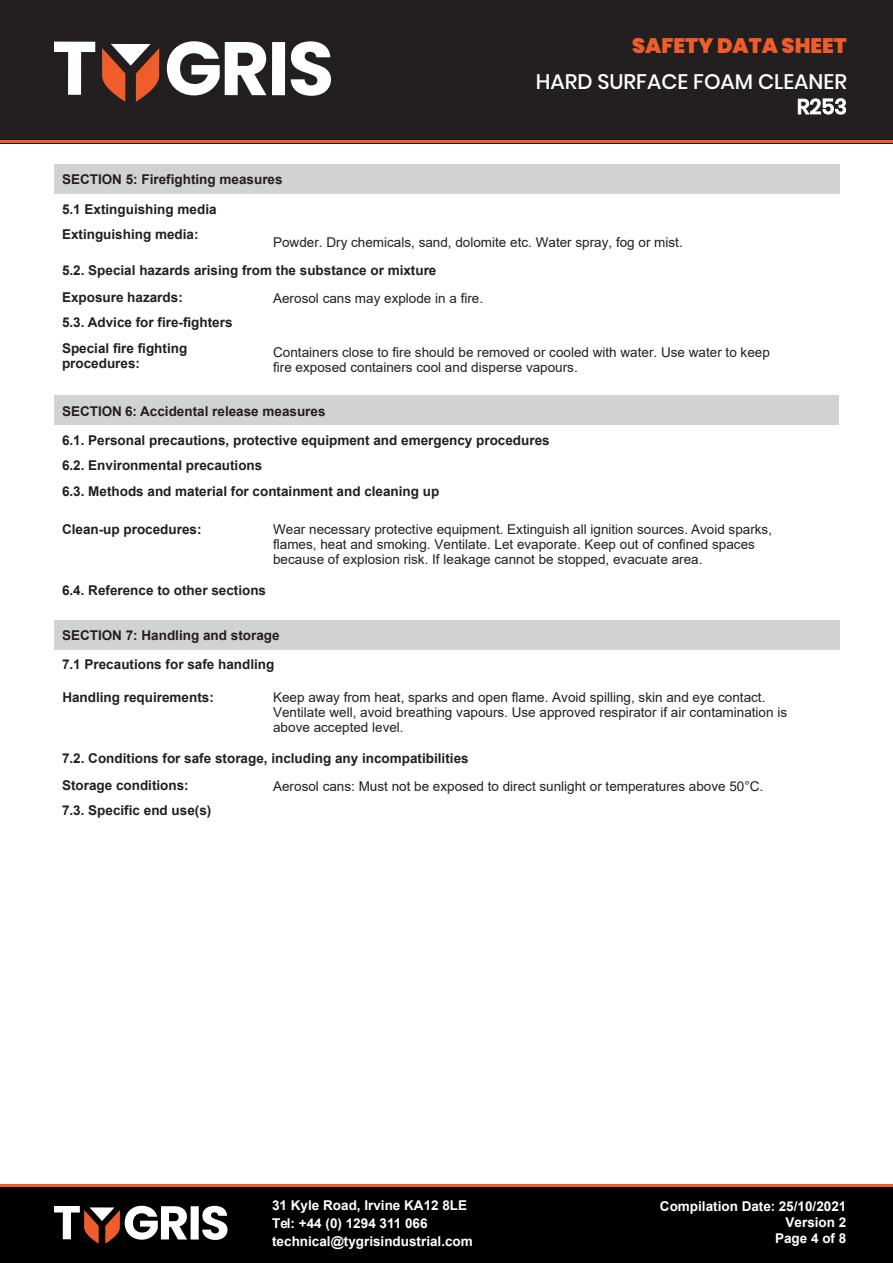
<style>
.page{position:relative;width:893px;height:1263px;background:#fff}
.page>*{position:absolute;margin:0;border:0;box-sizing:border-box;transform-origin:0 0}
.t1{font:500 21px/25.2px "Poppins";color:#fff;text-align:right}
.t2{font:900 21px "Poppins";color:#ef5d2a}
.t3{font:13.5px/14.9px "Arial";color:#231f20}
.t4{font:700 13.5px/25.2px "Arial";color:#231f20}
.t5{font:700 13.5px/18px "Arial";color:#fff}
.t6{font:700 13.5px "Arial";color:#231f20}
</style>
<div class="page">
<div style="left:54px;top:395px;width:784px;height:29px;background:#d1d2d4"></div>
<div style="left:54px;top:164px;width:784px;height:29px;background:#d1d2d4"></div>
<div style="left:0;top:1186px;width:893px;height:77px;background:#000001"></div>
<hr style="left:0;top:1184px;width:893px;height:2px;background:#ef5d2a">
<div style="left:191px;top:1206px;width:8px;height:33px;background:#fff"></div>
<svg style="left:202px;top:1206px;width:26px;height:34px"></svg>
<svg style="left:54px;top:1206px;width:133px;height:38px"></svg>
<div style="left:0;top:0;width:893px;height:143px;background:#231f20"></div>
<hr style="left:0;top:140px;width:893px;height:3px;background:#ef5d2a">
<svg style="left:54px;top:42px;width:41px;height:53px"></svg>
<svg style="left:167px;top:41px;width:100px;height:54px"></svg>
<div style="left:272px;top:42px;width:13px;height:53px;background:#fff"></div>
<svg style="left:291px;top:41px;width:40px;height:55px"></svg>
<svg style="left:102px;top:44px;width:57px;height:58px"></svg>
<div style="left:54px;top:620px;width:784px;height:29px;background:#d1d2d4"></div>
<h1 class="t2" style="left:632px;top:34px;width:216px">SAFETY DATA SHEET</h1>
<h1 class="t1" style="left:536px;top:69px;width:313px">HARD SURFACE FOAM CLEANER<br>R253</h1>
<p class="t6" style="left:62px;top:170px;width:222px">SECTION 5: Firefighting measures</p>
<p class="t4" style="left:62px;top:197px;width:156px">5.1 Extinguishing media<br>Extinguishing media:</p>
<p class="t3" style="left:273px;top:235px;width:411px">Powder. Dry chemicals, sand, dolomite etc. Water spray, fog or mist.</p>
<p class="t4" style="left:62px;top:257px;width:376px;line-height:27px">5.2. Special hazards arising from the substance or mixture<br>Exposure hazards:</p>
<p class="t4" style="left:62px;top:309px;width:172px;line-height:26.1px">5.3. Advice for fire-fighters<br>Special fire fighting</p>
<p class="t4" style="left:62px;top:351px;width:80px">procedures:</p>
<p class="t3" style="left:273px;top:290px;width:212px">Aerosol cans may explode in a fire.</p>
<p class="t3" style="left:273px;top:344px;width:498px">Containers close to fire should be removed or cooled with water. Use water to keep fire exposed containers cool and disperse vapours.</p>
<p class="t4" style="left:62px;top:396px;width:489px;line-height:29.7px">SECTION 6: Accidental release measures<br>6.1. Personal precautions, protective equipment and emergency procedures</p>
<p class="t4" style="left:62px;top:453px;width:379px">6.2. Environmental precautions<br>6.3. Methods and material for containment and cleaning up</p>
<p class="t4" style="left:62px;top:517px;width:141px">Clean-up procedures:</p>
<p class="t3" style="left:273px;top:522px;width:500px">Wear necessary protective equipment. Extinguish all ignition sources. Avoid sparks, flames, heat and smoking. Ventilate. Let evaporate. Keep out of confined spaces because of explosion risk. If leakage cannot be stopped, evacuate area.</p>
<p class="t4" style="left:62px;top:578px;width:206px">6.4. Reference to other sections</p>
<p class="t4" style="left:62px;top:621px;width:219px;line-height:29.4px">SECTION 7: Handling and storage<br>7.1 Precautions for safe handling</p>
<p class="t4" style="left:62px;top:685px;width:153px">Handling requirements:</p>
<p class="t3" style="left:273px;top:690px;width:515px">Keep away from heat, sparks and open flame. Avoid spilling, skin and eye contact.<br>Ventilate well, avoid breathing vapours. Use approved respirator if air contamination is above accepted level.</p>
<p class="t4" style="left:62px;top:745px;width:408px;line-height:27px">7.2. Conditions for safe storage, including any incompatibilities<br>Storage conditions:</p>
<p class="t3" style="left:273px;top:779px;width:492px">Aerosol cans: Must not be exposed to direct sunlight or temperatures above 50°C.</p>
<p class="t4" style="left:62px;top:798px;width:151px">7.3. Specific end use(s)</p>
<p class="t5" style="left:272px;top:1196px;width:202px">31 Kyle Road, Irvine KA12 8LE<br>Tel: +44 (0) 1294 311 066 technical@tygrisindustrial.com</p>
<p class="t5" style="left:660px;top:1198px;width:188px;line-height:16.2px;text-align:right">Compilation Date: 25/10/2021<br>Version 2<br>Page 4 of 8</p>
</div>
